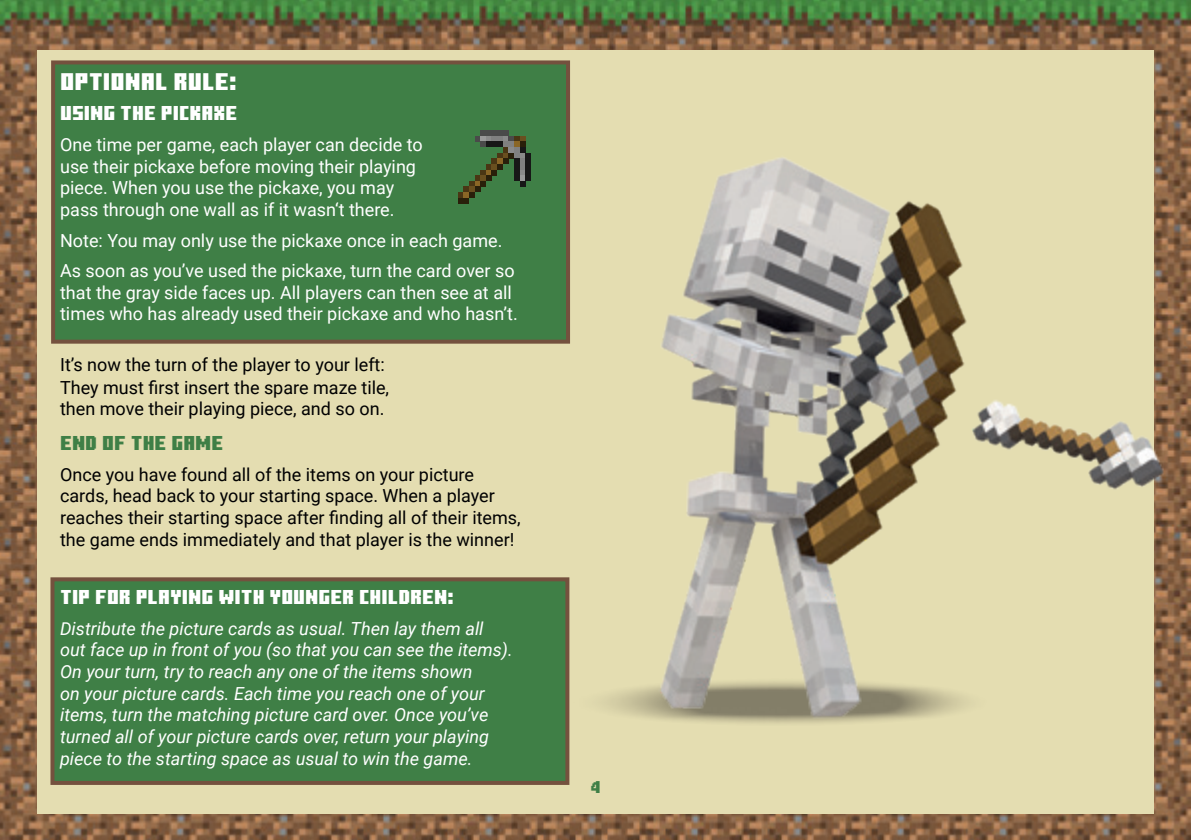
<style>
.page{position:relative;width:1191px;height:840px;background:#fff}
.page>*{position:absolute;margin:0;border:0;box-sizing:border-box;transform-origin:0 0}
.t1{font:34.2px "Minecraft Tenv 2";color:#fff}
.t2{font:24px "Minecraft Tenv 2";color:#fff}
.t3{font:20px "Minecraft Tenv 2";color:#fff}
.t4{font:20px "Minecraft Tenv 2";color:#3f7f46}
.t5{font:18px/21.6px "Roboto";color:#fff}
.t6{font:italic 18px/21.6px "Roboto";color:#fff}
.t7{font:18px/21.6px "Roboto";color:#000001}
.t8{font:17.2px "Minecraft Tenv 2";color:#fff}
.t9{font:17px "Minecraft Tenv 2";color:#3f7f46}
</style>
<div class="page">
<img style="left:0;top:0;width:1191px;height:839px">
<div style="left:37px;top:51px;width:1116px;height:762px;background:#e4ddb1"></div>
<svg style="left:562px;top:676px;width:437px;height:50px"></svg>
<img style="left:540px;top:130px;width:646px;height:591px">
<svg style="left:48px;top:575px;width:523px;height:211px"></svg>
<svg style="left:49px;top:58px;width:523px;height:287px"></svg>
<svg style="left:458px;top:130px;width:73px;height:73px"></svg>
<h2 class="t2" style="left:60px;top:66px;width:178px">OPTIONAL RULE:</h2>
<p class="t3" style="left:60px;top:101px;width:179px">USING THE PICKAXE</p>
<p class="t5" style="left:60px;top:133px;width:364px">One time per game, each player can decide to use their pickaxe before moving their playing piece. When you use the pickaxe, you may pass through one wall as if it wasn‘t there.</p>
<p class="t5" style="left:60px;top:224px;width:456px;line-height:30.6px">Note: You may only use the pickaxe once in each game.<br>As soon as you’ve used the pickaxe, turn the card over so</p>
<p class="t5" style="left:60px;top:281px;width:459px">that the gray side faces up. All players can then see at all times who has already used their pickaxe and who hasn’t.</p>
<p class="t7" style="left:60px;top:353px;width:330px;line-height:22.2px">It’s now the turn of the player to your left:<br>They must first insert the spare maze tile, then move their playing piece, and so on.</p>
<p class="t4" style="left:60px;top:430px;width:165px">END OF THE GAME</p>
<p class="t7" style="left:60px;top:462px;width:462px">Once you have found all of the items on your picture cards, head back to your starting space. When a player reaches their starting space after finding all of their items, the game ends immediately and that player is the winner!</p>
<h1 class="t1" style="left:83px;top:105px;width:40px">7+</h1>
<p class="t8" style="left:88px;top:184px;width:30px">2-4</p>
<p class="t3" style="left:60px;top:584px;width:395px">TIP FOR PLAYING WITH YOUNGER CHILDREN:</p>
<p class="t6" style="left:60px;top:616px;width:454px">Distribute the picture cards as usual. Then lay them all out face up in front of you (so that you can see the items).<br>On your turn, try to reach any one of the items shown<br>on your picture cards. Each time you reach one of your items, turn the matching picture card over. Once you’ve turned all of your picture cards over, return your playing piece to the starting space as usual to win the game.</p>
<p class="t9" style="left:590px;top:775px;width:12px">4</p>
</div>
